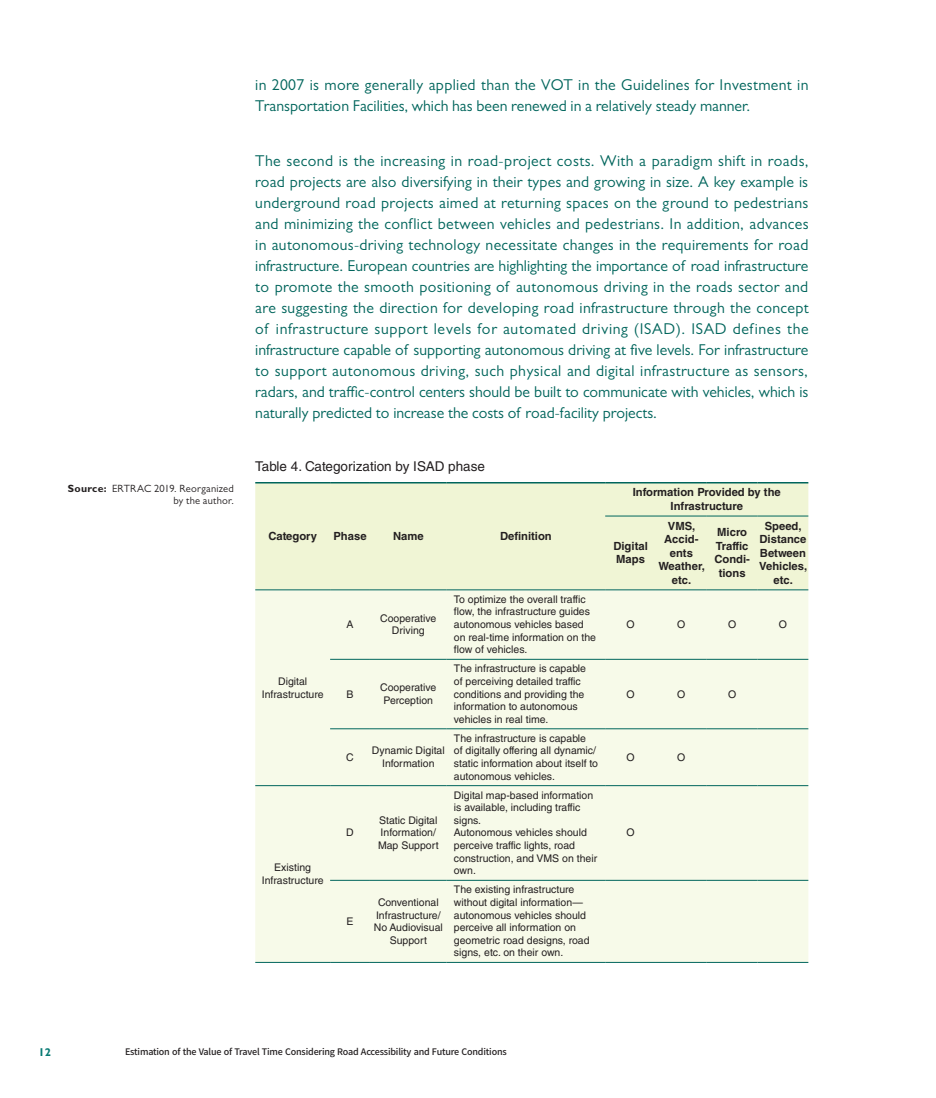
<style>
.page{position:relative;width:936px;height:1098px;background:#fff}
.page>*{position:absolute;margin:0;border:0;box-sizing:border-box;transform-origin:0 0}
.본문내용{font:15.75px/21px "Gill Sans MT Pro";color:#00655c}
.Firure_Table_제목{font:13.5px "Helvetica LT Std";color:#231f20}
.표_카테고리{font:700 11.25px/13.5px "Helvetica LT Std";color:#231f20;text-align:center}
.t1{font:700 11.25px "Gill Sans";color:#077a73}
.표_내용{font:10.5px/12.6px "Helvetica LT Std";color:#231f20}
.출처{font:10.5px/12.6px "Gill Sans MT Pro";letter-spacing:.025em;color:#231f20;text-align:right}
.t2{font:500 9px "Source Han Sans KR";letter-spacing:-.02em;color:#231f20}
.s1{font-family:"Gill Sans";font-weight:700}
</style>
<div class="page">
<div style="left:255px;top:483px;width:553px;height:106px;background:#f0f5d5"></div>
<div style="left:255px;top:590px;width:553px;height:371px;background:#f7fae9"></div>
<hr style="left:605px;top:515px;width:51px;height:1px;background:#00655c">
<hr style="left:656px;top:515px;width:50px;height:1px;background:#00655c">
<hr style="left:706px;top:515px;width:51px;height:1px;background:#00655c">
<hr style="left:757px;top:515px;width:51px;height:1px;background:#00655c">
<hr style="left:330px;top:658px;width:40px;height:1px;background:#00655c">
<hr style="left:370px;top:658px;width:76px;height:1px;background:#00655c">
<hr style="left:446px;top:658px;width:159px;height:1px;background:#00655c">
<hr style="left:605px;top:658px;width:51px;height:1px;background:#00655c">
<hr style="left:656px;top:658px;width:50px;height:1px;background:#00655c">
<hr style="left:706px;top:658px;width:51px;height:1px;background:#00655c">
<hr style="left:757px;top:658px;width:51px;height:1px;background:#00655c">
<hr style="left:330px;top:728px;width:40px;height:1px;background:#00655c">
<hr style="left:370px;top:728px;width:76px;height:1px;background:#00655c">
<hr style="left:446px;top:728px;width:159px;height:1px;background:#00655c">
<hr style="left:605px;top:728px;width:51px;height:1px;background:#00655c">
<hr style="left:656px;top:728px;width:50px;height:1px;background:#00655c">
<hr style="left:706px;top:728px;width:51px;height:1px;background:#00655c">
<hr style="left:757px;top:728px;width:51px;height:1px;background:#00655c">
<hr style="left:255px;top:785px;width:75px;height:1px;background:#00655c">
<hr style="left:330px;top:785px;width:40px;height:1px;background:#00655c">
<hr style="left:370px;top:785px;width:76px;height:1px;background:#00655c">
<hr style="left:446px;top:785px;width:159px;height:1px;background:#00655c">
<hr style="left:605px;top:785px;width:51px;height:1px;background:#00655c">
<hr style="left:656px;top:785px;width:50px;height:1px;background:#00655c">
<hr style="left:706px;top:785px;width:51px;height:1px;background:#00655c">
<hr style="left:757px;top:785px;width:51px;height:1px;background:#00655c">
<hr style="left:330px;top:879px;width:40px;height:1px;background:#00655c">
<hr style="left:370px;top:879px;width:76px;height:1px;background:#00655c">
<hr style="left:446px;top:879px;width:159px;height:1px;background:#00655c">
<hr style="left:605px;top:879px;width:51px;height:1px;background:#00655c">
<hr style="left:656px;top:879px;width:50px;height:1px;background:#00655c">
<hr style="left:706px;top:879px;width:51px;height:1px;background:#00655c">
<hr style="left:757px;top:879px;width:51px;height:1px;background:#00655c">
<hr style="left:255px;top:482px;width:75px;height:1px;background:#00655c">
<hr style="left:330px;top:482px;width:40px;height:1px;background:#00655c">
<hr style="left:370px;top:482px;width:76px;height:1px;background:#00655c">
<hr style="left:446px;top:482px;width:159px;height:1px;background:#00655c">
<hr style="left:605px;top:482px;width:51px;height:1px;background:#00655c">
<hr style="left:656px;top:482px;width:50px;height:1px;background:#00655c">
<hr style="left:706px;top:482px;width:51px;height:1px;background:#00655c">
<hr style="left:757px;top:482px;width:51px;height:1px;background:#00655c">
<hr style="left:255px;top:589px;width:75px;height:1px;background:#00655c">
<hr style="left:330px;top:589px;width:40px;height:1px;background:#00655c">
<hr style="left:370px;top:589px;width:76px;height:1px;background:#00655c">
<hr style="left:446px;top:589px;width:159px;height:1px;background:#00655c">
<hr style="left:605px;top:589px;width:51px;height:1px;background:#00655c">
<hr style="left:656px;top:589px;width:50px;height:1px;background:#00655c">
<hr style="left:706px;top:589px;width:51px;height:1px;background:#00655c">
<hr style="left:757px;top:589px;width:51px;height:1px;background:#00655c">
<hr style="left:255px;top:961px;width:75px;height:1px;background:#00655c">
<hr style="left:330px;top:961px;width:40px;height:1px;background:#00655c">
<hr style="left:370px;top:961px;width:76px;height:1px;background:#00655c">
<hr style="left:446px;top:961px;width:159px;height:1px;background:#00655c">
<hr style="left:605px;top:961px;width:51px;height:1px;background:#00655c">
<hr style="left:656px;top:961px;width:50px;height:1px;background:#00655c">
<hr style="left:706px;top:961px;width:51px;height:1px;background:#00655c">
<hr style="left:757px;top:961px;width:51px;height:1px;background:#00655c">
<p class="본문내용" style="left:255px;top:74px;width:554px">in 2007 is more generally applied than the VOT in the Guidelines for Investment in<br>Transportation Facilities, which has been renewed in a relatively steady manner.</p>
<p class="출처" style="left:68px;top:482px;width:167px"><span class="s1">Source:</span> ERTRAC 2019. Reorganized by the author.</p>
<p class="본문내용" style="left:255px;top:150px;width:555px;text-align:justify">The second is the increasing in road-project costs. With a paradigm shift in roads, road projects are also diversifying in their types and growing in size. A key example is underground road projects aimed at returning spaces on the ground to pedestrians and minimizing the conflict between vehicles and pedestrians. In addition, advances in autonomous-driving technology necessitate changes in the requirements for road infrastructure. European countries are highlighting the importance of road infrastructure to promote the smooth positioning of autonomous driving in the roads sector and are suggesting the direction for developing road infrastructure through the concept of infrastructure support levels for automated driving (ISAD). ISAD defines the infrastructure capable of supporting autonomous driving at five levels. For infrastructure to support autonomous driving, such physical and digital infrastructure as sensors, radars, and traffic-control centers should be built to communicate with vehicles, which is naturally predicted to increase the costs of road-facility projects.</p>
<p class="Firure_Table_제목" style="left:255px;top:458px;width:231px">Table 4. Categorization by ISAD phase</p>
<p class="표_카테고리" style="left:268px;top:529px;width:50px">Category</p>
<p class="표_카테고리" style="left:333px;top:529px;width:35px">Phase</p>
<p class="표_카테고리" style="left:393px;top:529px;width:32px">Name</p>
<p class="표_카테고리" style="left:500px;top:529px;width:53px">Definition</p>
<p class="표_내용" style="left:262px;top:674px;width:63px;text-align:center">Digital<br>Infrastructure</p>
<p class="표_내용" style="left:346px;top:617px;width:9px">A</p>
<p class="표_내용" style="left:380px;top:611px;width:58px;text-align:center">Cooperative<br>Driving</p>
<p class="표_내용" style="left:346px;top:687px;width:9px">B</p>
<p class="표_내용" style="left:380px;top:681px;width:58px;text-align:center">Cooperative<br>Perception</p>
<p class="표_내용" style="left:346px;top:750px;width:9px">C</p>
<p class="표_내용" style="left:372px;top:744px;width:74px;text-align:center">Dynamic Digital<br>Information</p>
<p class="표_내용" style="left:454px;top:592px;width:144px">To optimize the overall traffic flow, the infrastructure guides autonomous vehicles based on real-time information on the flow of vehicles.</p>
<p class="표_내용" style="left:454px;top:662px;width:134px">The infrastructure is capable of perceiving detailed traffic conditions and providing the information to autonomous vehicles in real time.</p>
<p class="표_내용" style="left:454px;top:731px;width:146px">The infrastructure is capable<br>of digitally offering all dynamic/ static information about itself to autonomous vehicles.</p>
<p class="표_카테고리" style="left:632px;top:485px;width:150px">Information Provided by the<br>Infrastructure</p>
<p class="표_카테고리" style="left:613px;top:539px;width:36px;text-align:left">Digital<br>Maps</p>
<p class="표_카테고리" style="left:658px;top:518px;width:48px">VMS,<br>Accid&shy;ents<br>Weather, etc.</p>
<p class="표_카테고리" style="left:714px;top:525px;width:37px">Micro<br>Traffic<br>Condi&shy;tions</p>
<p class="표_카테고리" style="left:759px;top:518px;width:49px">Speed,<br>Distance<br>Between<br>Vehicles, etc.</p>
<p class="표_내용" style="left:626px;top:617px;width:10px">O</p>
<p class="표_내용" style="left:677px;top:617px;width:10px">O</p>
<p class="표_내용" style="left:728px;top:617px;width:10px">O</p>
<p class="표_내용" style="left:778px;top:617px;width:10px">O</p>
<p class="표_내용" style="left:626px;top:687px;width:10px">O</p>
<p class="표_내용" style="left:677px;top:687px;width:10px">O</p>
<p class="표_내용" style="left:728px;top:687px;width:10px">O</p>
<p class="표_내용" style="left:626px;top:750px;width:10px">O</p>
<p class="표_내용" style="left:677px;top:750px;width:10px">O</p>
<p class="표_내용" style="left:262px;top:860px;width:63px;text-align:center">Existing<br>Infrastructure</p>
<p class="표_내용" style="left:346px;top:826px;width:9px">D</p>
<p class="표_내용" style="left:346px;top:914px;width:9px">E</p>
<p class="표_내용" style="left:379px;top:813px;width:60px">Static Digital<br>Information/</p>
<p class="표_내용" style="left:378px;top:838px;width:62px">Map Support</p>
<p class="표_내용" style="left:376px;top:895px;width:66px">Conventional<br>Infrastructure/</p>
<p class="표_내용" style="left:374px;top:920px;width:71px;text-align:center">No Audiovisual<br>Support</p>
<p class="표_내용" style="left:454px;top:788px;width:141px">Digital map-based information is available, including traffic signs.</p>
<p class="표_내용" style="left:454px;top:826px;width:145px">Autonomous vehicles should perceive traffic lights, road construction, and VMS on their own.</p>
<p class="표_내용" style="left:626px;top:826px;width:10px">O</p>
<p class="표_내용" style="left:454px;top:883px;width:137px">The existing infrastructure without digital information— autonomous vehicles should perceive all information on geometric road designs, road signs, etc. on their own.</p>
<p class="t1" style="left:39px;top:1045px;width:14px">12</p>
<p class="t2" style="left:125px;top:1046px;width:383px">Estimation of the Value of Travel Time Considering Road Accessibility and Future Conditions</p>
</div>
